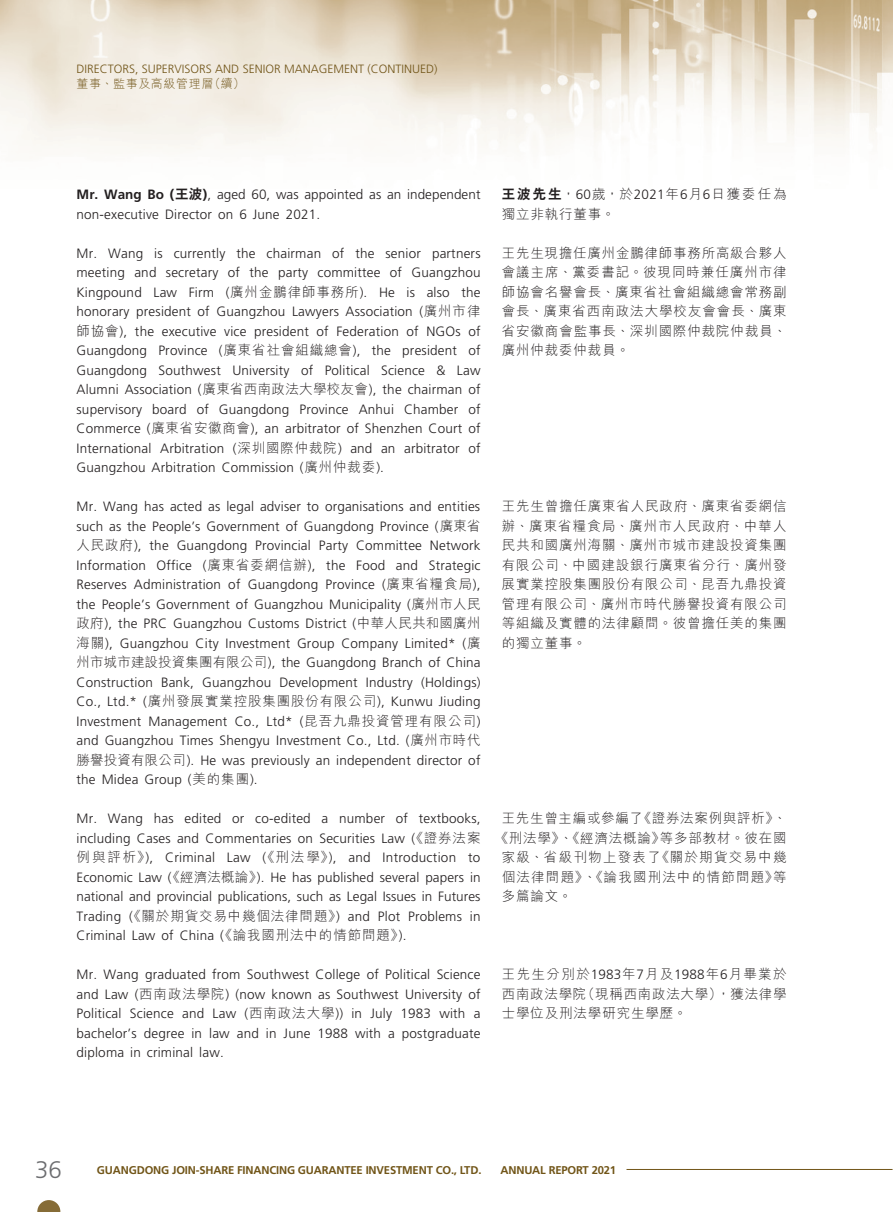
<style>
.page{position:relative;width:893px;height:1212px;background:#fff}
.page>*{position:absolute;margin:0;border:0;box-sizing:border-box;transform-origin:0 0}
.t1{font:300 24px "Frutiger LT Std";color:#6c6d70}
._11_P0{font:300 13.5px/19.5px "Frutiger LT Std";letter-spacing:.015em;color:#231f20;text-align:justify}
._11_P0-2{font:300 13.5px/19.5px "M Hei HK";letter-spacing:.065em;color:#231f20;text-align:justify}
._11_P0-3{font:300 13.5px "M Hei HK";letter-spacing:.09em;color:#231f20}
._11_P0-4{font:300 13.5px "M Hei HK";letter-spacing:.095em;color:#231f20}
.t2{font:300 12px "Frutiger LT Std";color:#715518}
.t3{font:300 12px "M Hei HK";letter-spacing:.05em;color:#715518}
.t4{font:700 11.25px "Frutiger LT Std";letter-spacing:-.015em;color:#715518}
.s1{font-weight:700}
.s2{font-family:"C Hei 2 HK";font-weight:800}
.s3{font-family:"M Hei HK"}
.s4{font-family:"Frutiger LT Std"}
</style>
<div class="page">
<img style="left:0;top:0;width:892px;height:1212px">
<hr style="left:626px;top:1169px;width:266px;height:1px;background:#715518">
<svg style="left:37px;top:1200px;width:23px;height:12px"></svg>
<p class="t2" style="left:77px;top:62px;width:362px">DIRECTORS, SUPERVISORS AND SENIOR MANAGEMENT (CONTINUED)</p>
<p class="t3" style="left:77px;top:75px;width:170px">董事、監事及高級管理層（續）</p>
<p class="_11_P0" style="left:77px;top:185px;width:405px"><span class="s1">Mr. Wang Bo (</span><span class="s2">王波</span><span class="s1">)</span>, aged 60, was appointed as an independent non-executive Director on 6 June 2021.</p>
<p class="_11_P0" style="left:77px;top:243px;width:406px">Mr. Wang is currently the chairman of the senior partners meeting and secretary of the party committee of Guangzhou Kingpound Law Firm (<span class="s3">廣州金鵬律師事務所</span>). He is also the honorary president of Guangzhou Lawyers Association (<span class="s3">廣州市律師協會</span>), the executive vice president of Federation of NGOs of Guangdong Province (<span class="s3">廣東省社會組織總會</span>), the president of Guangdong Southwest University of Political Science &amp; Law Alumni Association (<span class="s3">廣東省西南政法大學校友會</span>), the chairman of supervisory board of Guangdong Province Anhui Chamber of Commerce (<span class="s3">廣東省安徽商會</span>), an arbitrator of Shenzhen Court of International Arbitration (<span class="s3">深圳國際仲裁院</span>) and an arbitrator of Guangzhou Arbitration Commission (<span class="s3">廣州仲裁委</span>).</p>
<p class="_11_P0" style="left:77px;top:497px;width:406px">Mr. Wang has acted as legal adviser to organisations and entities such as the People’s Government of Guangdong Province (<span class="s3">廣東省人民政府</span>), the Guangdong Provincial Party Committee Network Information Office (<span class="s3">廣東省委網信辦</span>), the Food and Strategic Reserves Administration of Guangdong Province (<span class="s3">廣東省糧食局</span>), the People’s Government of Guangzhou Municipality (<span class="s3">廣州市人民政府</span>), the PRC Guangzhou Customs District (<span class="s3">中華人民共和國廣州海關</span>), Guangzhou City Investment Group Company Limited* (<span class="s3">廣州市城市建設投資集團有限公司</span>), the Guangdong Branch of China Construction Bank, Guangzhou Development Industry (Holdings)<br>Co., Ltd.* (<span class="s3">廣州發展實業控股集團股份有限公司</span>), Kunwu Jiuding Investment Management Co., Ltd* (<span class="s3">昆吾九鼎投資管理有限公司</span>) and Guangzhou Times Shengyu Investment Co., Ltd. (<span class="s3">廣州市時代勝譽投資有限公司</span>). He was previously an independent director of the Midea Group (<span class="s3">美的集團</span>).</p>
<p class="_11_P0" style="left:77px;top:809px;width:406px">Mr. Wang has edited or co-edited a number of textbooks, including Cases and Commentaries on Securities Law (<span class="s3">《證券法案例與評析》</span>), Criminal Law (<span class="s3">《刑法學》</span>), and Introduction to Economic Law (<span class="s3">《經濟法概論》</span>). He has published several papers in national and provincial publications, such as Legal Issues in Futures Trading (<span class="s3">《關於期貨交易中幾個法律問題》</span>) and Plot Problems in Criminal Law of China (<span class="s3">《論我國刑法中的情節問題》</span>).</p>
<p class="_11_P0" style="left:77px;top:965px;width:406px">Mr. Wang graduated from Southwest College of Political Science and Law (<span class="s3">西南政法學院</span>) (now known as Southwest University of Political Science and Law (<span class="s3">西南政法大學</span>)) in July 1983 with a bachelor’s degree in law and in June 1988 with a postgraduate diploma in criminal law.</p>
<p class="_11_P0-2" style="left:502px;top:184px;width:286px"><span class="s2">王波先生</span>，<span class="s4">60</span>歲，於<span class="s4">2021</span>年<span class="s4">6</span>月<span class="s4">6</span>日獲委任為獨立非執行董事。</p>
<p class="_11_P0-2" style="left:502px;top:242px;width:286px">王先生現擔任廣州金鵬律師事務所高級合夥人會議主席、黨委書記。彼現同時兼任廣州市律師協會名譽會長、廣東省社會組織總會常務副會長、廣東省西南政法大學校友會會長、廣東省安徽商會監事長、深圳國際仲裁院仲裁員、廣州仲裁委仲裁員。</p>
<p class="_11_P0-2" style="left:502px;top:496px;width:286px">王先生曾擔任廣東省人民政府、廣東省委網信辦、廣東省糧食局、廣州市人民政府、中華人民共和國廣州海關、廣州市城市建設投資集團有限公司、中國建設銀行廣東省分行、廣州發展實業控股集團股份有限公司、昆吾九鼎投資管理有限公司、廣州市時代勝譽投資有限公司等組織及實體的法律顧問。彼曾擔任美的集團的獨立董事。</p>
<p class="_11_P0-2" style="left:502px;top:808px;width:286px">王先生曾主編或參編了《證券法案例與評析》、</p>
<p class="_11_P0-2" style="left:495px;top:827px;width:293px">《刑法學》、《經濟法概論》等多部教材。彼在國</p>
<p class="_11_P0-4" style="left:502px;top:848px;width:286px">家級、省級刊物上發表了《關於期貨交易中幾</p>
<p class="_11_P0-3" style="left:502px;top:867px;width:286px">個法律問題》、《論我國刑法中的情節問題》等</p>
<p class="_11_P0-2" style="left:502px;top:886px;width:72px">多篇論文。</p>
<p class="_11_P0-2" style="left:502px;top:964px;width:286px">王先生分別於<span class="s4">1983</span>年<span class="s4">7</span>月及<span class="s4">1988</span>年<span class="s4">6</span>月畢業於西南政法學院（現稱西南政法大學），獲法律學士學位及刑法學研究生學歷。</p>
<h1 class="t1" style="left:35px;top:1156px;width:28px">36</h1>
<p class="t4" style="left:97px;top:1163px;width:386px">GUANGDONG JOIN-SHARE FINANCING GUARANTEE INVESTMENT CO., LTD.</p>
<p class="t4" style="left:500px;top:1163px;width:117px">ANNUAL REPORT 2021</p>
</div>
